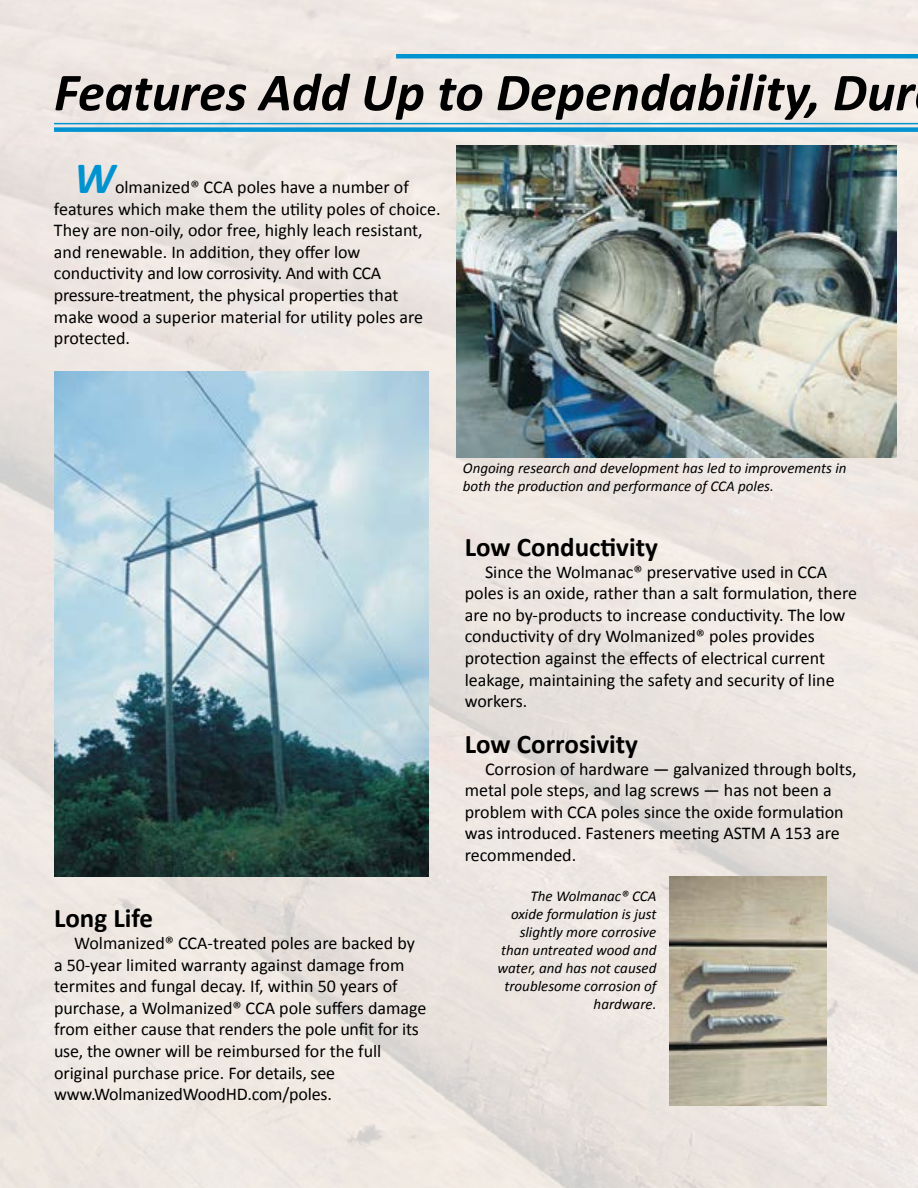
<style>
.page{position:relative;width:918px;height:1188px;background:#fff}
.page>*{position:absolute;margin:0;border:0;box-sizing:border-box;transform-origin:0 0}
.t1{font:italic 700 54px "Calibri";color:#000}
.t2{font:italic 700 45px "Calibri";color:#0093d0}
.t3{font:700 27px "Calibri";color:#000}
.t4{font:18px/21.6px "Calibri";color:#000}
.t5{font:italic 15px/18px "Calibri";color:#000}
</style>
<div class="page">
<img style="left:0;top:0;width:918px;height:1188px">
<hr style="left:54px;top:123px;width:864px;height:1px;background:#0093d0">
<div style="left:54px;top:127px;width:864px;height:5px;background:#0093d0"></div>
<img style="left:669px;top:876px;width:157px;height:230px">
<img style="left:54px;top:372px;width:374px;height:505px">
<img style="left:457px;top:146px;width:440px;height:311px">
<hr style="left:396px;top:54px;width:522px;height:4px;background:#0093d0">
<h1 class="t1" style="left:54px;top:58px;width:862px">Features Add Up to Dependability, Dur</h1>
<h2 class="t2" style="left:74px;top:149px;width:42px">W</h2>
<p class="t4" style="left:54px;top:176px;width:388px;text-indent:61px">olmanized® CCA poles have a number of features which make them the utility poles of choice.<br>They are non-oily, odor free, highly leach resistant, and renewable. In addition, they offer low conductivity and low corrosivity. And with CCA pressure-treatment, the physical properties that make wood a superior material for utility poles are protected.</p>
<h3 class="t3" style="left:54px;top:901px;width:101px">Long Life</h3>
<p class="t4" style="left:54px;top:932px;width:374px;text-indent:20px">Wolmanized® CCA-treated poles are backed by a 50-year limited warranty against damage from termites and fungal decay. If, within 50 years of purchase, a Wolmanized® CCA pole suffers damage from either cause that renders the pole unfit for its use, the owner will be reimbursed for the full original purchase price. For details, see www.WolmanizedWoodHD.com/poles.</p>
<p class="t5" style="left:463px;top:458px;width:385px">Ongoing research and development has led to improvements in both the production and performance of CCA poles.</p>
<h3 class="t3" style="left:465px;top:530px;width:195px">Low Conductivity</h3>
<p class="t4" style="left:465px;top:561px;width:394px;text-indent:20px">Since the Wolmanac® preservative used in CCA poles is an oxide, rather than a salt formulation, there are no by-products to increase conductivity. The low conductivity of dry Wolmanized® poles provides protection against the effects of electrical current leakage, maintaining the safety and security of line workers.</p>
<h3 class="t3" style="left:465px;top:727px;width:175px">Low Corrosivity</h3>
<p class="t4" style="left:465px;top:758px;width:393px;text-indent:20px">Corrosion of hardware — galvanized through bolts, metal pole steps, and lag screws — has not been a problem with CCA poles since the oxide formulation was introduced. Fasteners meeting ASTM A 153 are recommended.</p>
<p class="t5" style="left:498px;top:887px;width:160px;text-align:right">The Wolmanac® CCA oxide formulation is just slightly more corrosive than untreated wood and water, and has not caused troublesome corrosion of hardware.</p>
</div>
